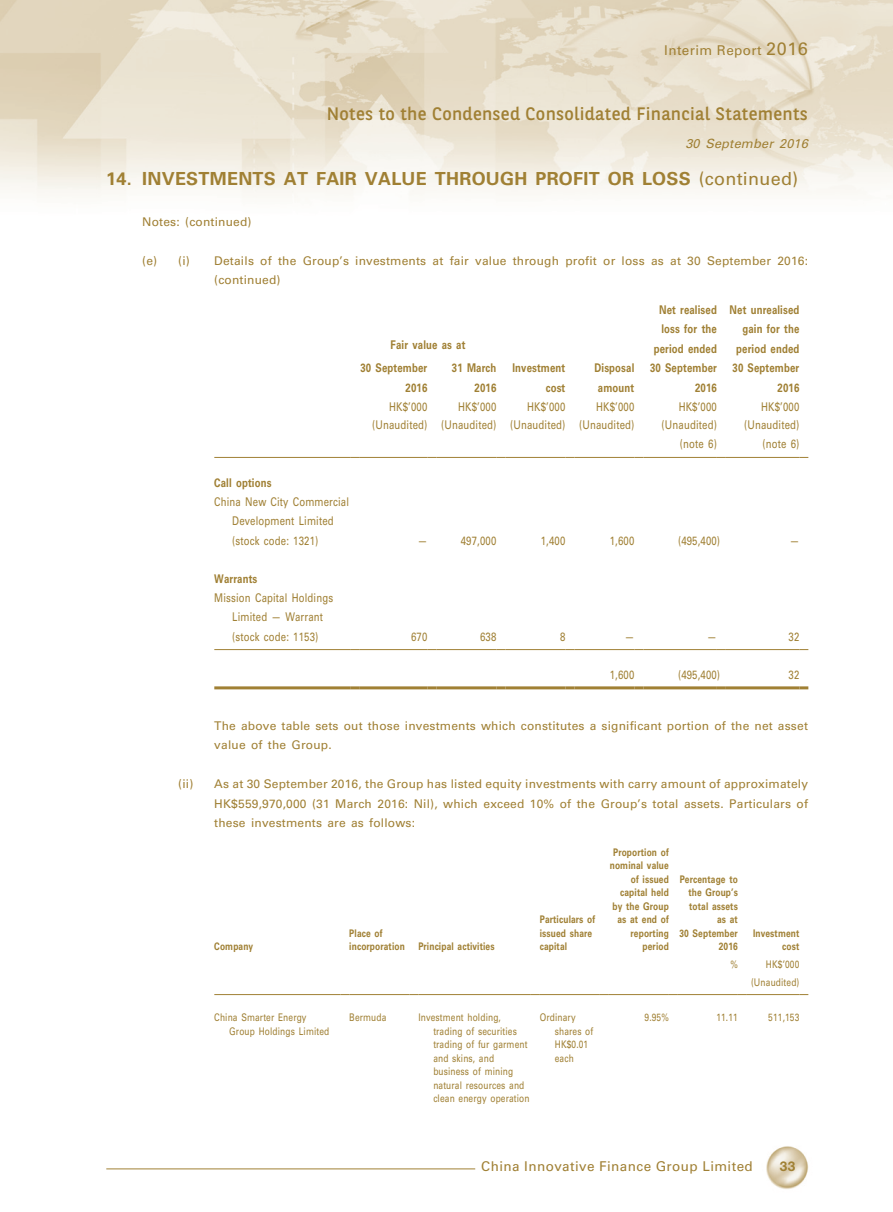
<style>
.page{position:relative;width:893px;height:1212px;background:#fff}
.page>*{position:absolute;margin:0;border:0;box-sizing:border-box;transform-origin:0 0}
._03_H1{font:700 18px "Univers LT Std";letter-spacing:.015em;color:#a08034}
.t1{font:18px "BNPP Sans";letter-spacing:.015em;color:#a08034}
.t2{font:13.5px "Univers LT Std";letter-spacing:.03em;color:#a08034}
.t3{font:700 13.5px "Helvetica Neue LT Std";color:#a08034}
.t4{font:italic 12.75px "Univers LT Std";letter-spacing:.015em;color:#a08034}
._31_table_tab_6pt{font:12px/19.5px "Univers LT Std";letter-spacing:.015em;color:#a08034;scale:.8 1}
._23_______IN4__Note{font:12px/19.5px "Univers LT Std";letter-spacing:.015em;color:#a08034;text-align:justify}
._31_table_tab_6pt-2{font:700 12px/19.5px "Univers LT Std";letter-spacing:.015em;color:#a08034;text-align:right;scale:.8 1}
._28_______P6__Note{font:12px/19.5px "Univers LT Std";letter-spacing:.015em;color:#a08034}
._22____IN2__Note{font:12px/19.5px "Univers LT Std";letter-spacing:.015em;color:#a08034}
._26___P2__Note{font:12px "Univers LT Std";letter-spacing:.015em;color:#a08034}
._02_Note_Text{font:700 10.5px/13.5px "Univers LT Std";letter-spacing:.015em;color:#a08034;text-align:right;scale:.8 1}
._29_Table_Stub__Note{font:10.5px/13.5px "Univers LT Std";letter-spacing:.015em;color:#a08034;scale:.8 1}
._02_Note_Text-2{font:10.5px "Univers LT Std";letter-spacing:.015em;color:#a08034;scale:.8 1}
.s1{font-size:18px}
.s2{font-weight:400}
</style>
<div class="page">
<img style="left:0;top:0;width:893px;height:198px">
<img style="left:766px;top:1146px;width:43px;height:43px">
<hr style="left:106px;top:1168px;width:369px;height:1px;background:#a08034">
<hr style="left:214px;top:457px;width:137px;height:1px;background:#a08034">
<hr style="left:360px;top:457px;width:67px;height:1px;background:#a08034">
<hr style="left:436px;top:457px;width:60px;height:1px;background:#a08034">
<hr style="left:505px;top:457px;width:60px;height:1px;background:#a08034">
<hr style="left:574px;top:457px;width:60px;height:1px;background:#a08034">
<hr style="left:643px;top:457px;width:74px;height:1px;background:#a08034">
<hr style="left:726px;top:457px;width:73px;height:1px;background:#a08034">
<hr style="left:214px;top:649px;width:137px;height:1px;background:#a08034">
<hr style="left:360px;top:649px;width:67px;height:1px;background:#a08034">
<hr style="left:436px;top:649px;width:60px;height:1px;background:#a08034">
<hr style="left:505px;top:649px;width:60px;height:1px;background:#a08034">
<hr style="left:574px;top:649px;width:60px;height:1px;background:#a08034">
<hr style="left:643px;top:649px;width:74px;height:1px;background:#a08034">
<hr style="left:726px;top:649px;width:73px;height:1px;background:#a08034">
<hr style="left:214px;top:686px;width:137px;height:3px;background:#a08034">
<svg style="left:351px;top:686px;width:9px;height:3px"></svg>
<hr style="left:360px;top:686px;width:67px;height:3px;background:#a08034">
<svg style="left:427px;top:686px;width:9px;height:3px"></svg>
<hr style="left:436px;top:686px;width:60px;height:3px;background:#a08034">
<svg style="left:496px;top:686px;width:9px;height:3px"></svg>
<hr style="left:505px;top:686px;width:60px;height:3px;background:#a08034">
<svg style="left:565px;top:686px;width:9px;height:3px"></svg>
<hr style="left:574px;top:686px;width:60px;height:3px;background:#a08034">
<svg style="left:634px;top:686px;width:9px;height:3px"></svg>
<hr style="left:643px;top:686px;width:74px;height:3px;background:#a08034">
<svg style="left:717px;top:686px;width:9px;height:3px"></svg>
<hr style="left:726px;top:686px;width:73px;height:3px;background:#a08034">
<svg style="left:799px;top:686px;width:9px;height:3px"></svg>
<hr style="left:214px;top:994px;width:126px;height:1px;background:#a08034">
<hr style="left:349px;top:994px;width:60px;height:1px;background:#a08034">
<hr style="left:418px;top:994px;width:113px;height:1px;background:#a08034">
<hr style="left:540px;top:994px;width:60px;height:1px;background:#a08034">
<hr style="left:609px;top:994px;width:60px;height:1px;background:#a08034">
<hr style="left:678px;top:994px;width:60px;height:1px;background:#a08034">
<hr style="left:747px;top:994px;width:52px;height:1px;background:#a08034">
<p class="t2" style="left:664px;top:42px;width:145px">Interim Report <span class="s1">2016</span></p>
<h1 class="t1" style="left:327px;top:101px;width:483px">Notes to the Condensed Consolidated Financial Statements</h1>
<p class="t4" style="left:685px;top:136px;width:124px">30 September 2016</p>
<p class="_03_H1" style="left:106px;top:168px;width:693px">14. INVESTMENTS AT FAIR VALUE THROUGH PROFIT OR LOSS <span class="s2">(continued)</span></p>
<p class="_26___P2__Note" style="left:142px;top:214px;width:111px">Notes: (continued)</p>
<p class="_22____IN2__Note" style="left:142px;top:251px;width:49px">(e) (i)</p>
<p class="_22____IN2__Note" style="left:214px;top:251px;width:595px">Details of the Group’s investments at fair value through profit or loss as at 30 September 2016: (continued)</p>
<p class="_31_table_tab_6pt-2" style="left:214px;top:473px;width:73px">Call options</p>
<p class="_31_table_tab_6pt" style="left:232px;top:492px;width:147px;text-indent:-18px">China New City Commercial<br>Development Limited (stock code: 1321)</p>
<p class="_31_table_tab_6pt-2" style="left:214px;top:569px;width:55px">Warrants</p>
<p class="_31_table_tab_6pt" style="left:232px;top:588px;width:128px;text-indent:-18px">Mission Capital Holdings<br>Limited — Warrant (stock code: 1153)</p>
<p class="_31_table_tab_6pt-2" style="left:650px;top:300px;width:85px">Net realised loss for the period ended<br>30 September<br>2016</p>
<p class="_31_table_tab_6pt-2" style="left:730px;top:300px;width:89px">Net unrealised gain for the period ended<br>30 September<br>2016</p>
<p class="_31_table_tab_6pt-2" style="left:391px;top:335px;width:95px">Fair value as at</p>
<p class="_31_table_tab_6pt-2" style="left:360px;top:358px;width:85px">30 September<br>2016</p>
<p class="_31_table_tab_6pt-2" style="left:452px;top:358px;width:57px">31 March<br>2016</p>
<p class="_31_table_tab_6pt-2" style="left:512px;top:358px;width:68px">Investment cost</p>
<p class="_31_table_tab_6pt-2" style="left:594px;top:358px;width:51px;text-align:left">Disposal amount</p>
<p class="_31_table_tab_6pt" style="left:389px;top:397px;width:49px">HK$’000</p>
<p class="_31_table_tab_6pt" style="left:458px;top:397px;width:49px">HK$’000</p>
<p class="_31_table_tab_6pt" style="left:527px;top:397px;width:49px">HK$’000</p>
<p class="_31_table_tab_6pt" style="left:596px;top:397px;width:49px">HK$’000</p>
<p class="_31_table_tab_6pt" style="left:679px;top:397px;width:49px">HK$’000</p>
<p class="_31_table_tab_6pt" style="left:761px;top:397px;width:49px">HK$’000</p>
<p class="_31_table_tab_6pt" style="left:372px;top:415px;width:71px">(Unaudited)</p>
<p class="_31_table_tab_6pt" style="left:441px;top:415px;width:71px">(Unaudited)</p>
<p class="_31_table_tab_6pt" style="left:510px;top:415px;width:71px">(Unaudited)</p>
<p class="_31_table_tab_6pt" style="left:579px;top:415px;width:71px">(Unaudited)</p>
<p class="_31_table_tab_6pt" style="left:662px;top:415px;width:71px">(Unaudited)</p>
<p class="_31_table_tab_6pt" style="left:744px;top:415px;width:71px">(Unaudited)</p>
<p class="_31_table_tab_6pt" style="left:680px;top:434px;width:48px">(note 6)</p>
<p class="_31_table_tab_6pt" style="left:762px;top:434px;width:48px">(note 6)</p>
<p class="_31_table_tab_6pt" style="left:418px;top:531px;width:13px">—</p>
<p class="_31_table_tab_6pt" style="left:461px;top:531px;width:46px">497,000</p>
<p class="_31_table_tab_6pt" style="left:541px;top:531px;width:32px">1,400</p>
<p class="_31_table_tab_6pt" style="left:610px;top:531px;width:32px">1,600</p>
<p class="_31_table_tab_6pt" style="left:678px;top:531px;width:54px">(495,400)</p>
<p class="_31_table_tab_6pt" style="left:790px;top:531px;width:14px">—</p>
<p class="_31_table_tab_6pt" style="left:411px;top:627px;width:22px">670</p>
<p class="_31_table_tab_6pt" style="left:480px;top:627px;width:22px">638</p>
<p class="_31_table_tab_6pt" style="left:560px;top:627px;width:8px">8</p>
<p class="_31_table_tab_6pt" style="left:625px;top:627px;width:13px">—</p>
<p class="_31_table_tab_6pt" style="left:707px;top:627px;width:13px">—</p>
<p class="_31_table_tab_6pt" style="left:788px;top:627px;width:15px">32</p>
<p class="_31_table_tab_6pt" style="left:610px;top:665px;width:32px">1,600</p>
<p class="_31_table_tab_6pt" style="left:678px;top:665px;width:54px">(495,400)</p>
<p class="_31_table_tab_6pt" style="left:788px;top:665px;width:15px">32</p>
<p class="_28_______P6__Note" style="left:214px;top:716px;width:595px">The above table sets out those investments which constitutes a significant portion of the net asset value of the Group.</p>
<p class="_23_______IN4__Note" style="left:214px;top:774px;width:595px;text-indent:-36px">(ii) As at 30 September 2016, the Group has listed equity investments with carry amount of approximately HK$559,970,000 (31 March 2016: Nil), which exceed 10% of the Group’s total assets. Particulars of these investments are as follows:</p>
<p class="_02_Note_Text" style="left:214px;top:940px;width:50px">Company</p>
<p class="_02_Note_Text" style="left:349px;top:926px;width:71px;text-align:left">Place of incorporation</p>
<p class="_02_Note_Text" style="left:418px;top:940px;width:97px">Principal activities</p>
<p class="_02_Note_Text" style="left:540px;top:913px;width:71px;text-align:left">Particulars of issued share capital</p>
<p class="_02_Note_Text" style="left:610px;top:845px;width:75px">Proportion of nominal value of issued capital held by the Group as at end of reporting period</p>
<p class="_02_Note_Text" style="left:679px;top:872px;width:75px">Percentage to the Group’s total assets as at<br>30 September<br>2016</p>
<p class="_02_Note_Text" style="left:753px;top:926px;width:59px">Investment cost</p>
<p class="_02_Note_Text-2" style="left:730px;top:958px;width:11px">%</p>
<p class="_02_Note_Text-2" style="left:766px;top:958px;width:43px">HK$’000</p>
<p class="_02_Note_Text-2" style="left:751px;top:975px;width:62px">(Unaudited)</p>
<p class="_29_Table_Stub__Note" style="left:229px;top:1011px;width:127px;text-indent:-15px">China Smarter Energy<br>Group Holdings Limited</p>
<p class="_29_Table_Stub__Note" style="left:349px;top:1011px;width:48px">Bermuda</p>
<p class="_29_Table_Stub__Note" style="left:433px;top:1011px;width:122px;text-indent:-15px">Investment holding, trading of securities trading of fur garment and skins, and business of mining natural resources and clean energy operation</p>
<p class="_29_Table_Stub__Note" style="left:555px;top:1011px;width:50px;text-indent:-15px">Ordinary shares of<br>HK$0.01 each</p>
<p class="_02_Note_Text-2" style="left:645px;top:1011px;width:32px">9.95%</p>
<p class="_02_Note_Text-2" style="left:716px;top:1011px;width:28px">11.11</p>
<p class="_02_Note_Text-2" style="left:768px;top:1011px;width:40px">511,153</p>
<p class="t2" style="left:481px;top:1158px;width:273px">China Innovative Finance Group Limited</p>
<p class="t3" style="left:780px;top:1158px;width:17px">33</p>
</div>
